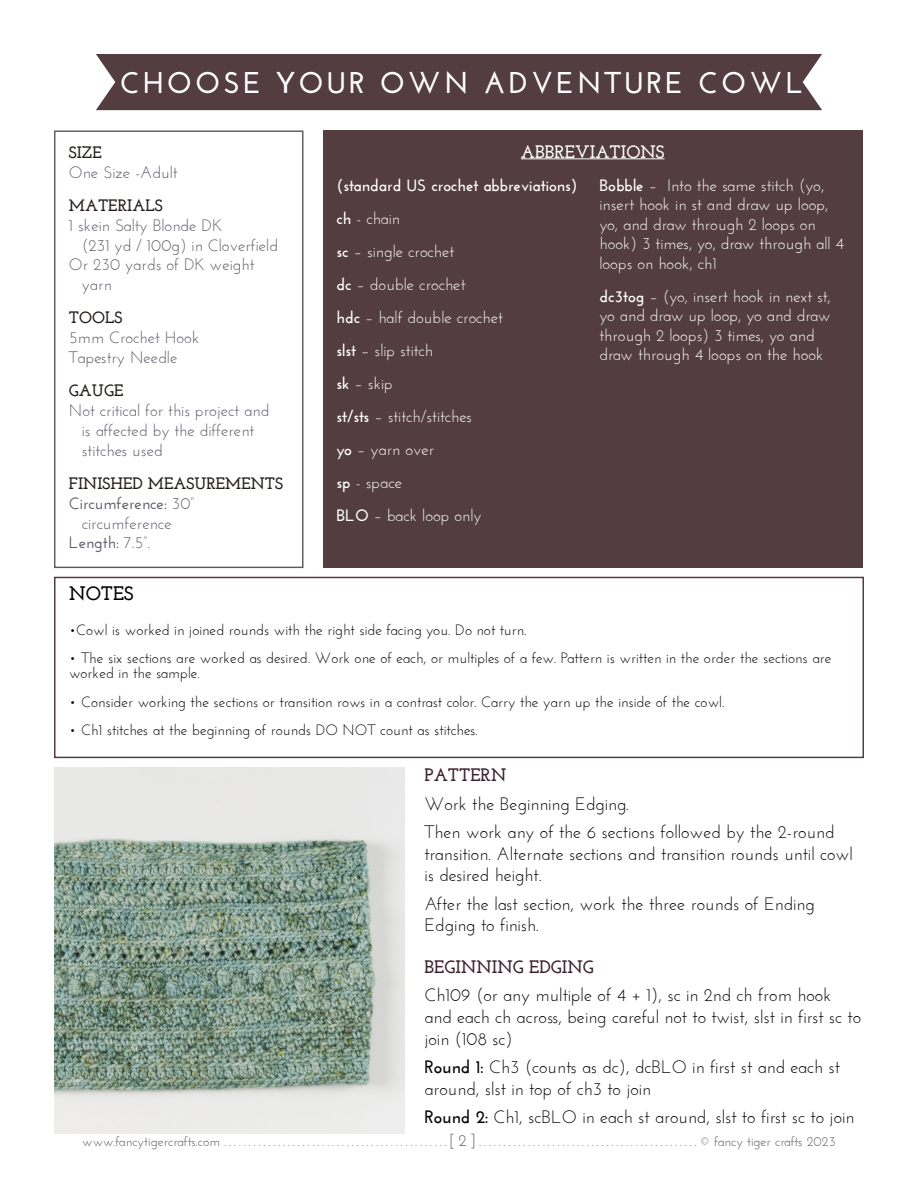
<style>
.page{position:relative;width:918px;height:1188px;background:#fff}
.page>*{position:absolute;margin:0;border:0;box-sizing:border-box;transform-origin:0 0}
.Page_Heading{font:700 30px "Josefin Sans";letter-spacing:.1em;color:#fff}
.Notes_Header{font:700 19.5px "Josefin Slab";color:#000}
.Pattern_Text{font:18px/21.6px "Josefin Sans";color:#040503}
.Section_Header{font:700 18px "Josefin Slab";color:#3c202c}
.Abbreviation_Header{font:700 18px "Josefin Slab";color:#fff}
.Abbreviation{font:16.5px/19.5px "Josefin Sans";color:#fff}
.Info_Text{font:16.5px/19.8px "Josefin Sans";color:#585964}
.Info_Header{font:700 16.5px "Josefin Slab";color:#241e1b}
.Abbreviation-2{font:700 16.5px "Josefin Sans";color:#fff}
.Info_Text-2{font:600 16.5px "Josefin Sans";color:#585964}
.Notes{font:15px/15px "Josefin Sans";color:#000}
.t1{font:13.5px "Josefin Sans";color:#585964}
.s1{font-weight:600}
.s2{font-weight:400}
.s3{font-weight:700}
.s4{font-size:16.5px}
</style>
<div class="page">
<div style="left:96px;top:54px;width:726px;height:56px;background:#533d40"></div>
<div style="left:54px;top:131px;width:249px;height:437px;border:1px solid #585964"></div>
<div style="left:323px;top:130px;width:539px;height:438px;background:#533d40"></div>
<hr style="left:521px;top:158px;width:144px;height:1px;background:#fff">
<div style="left:54px;top:577px;width:810px;height:181px;border:2px solid #533d40"></div>
<img style="left:54px;top:768px;width:351px;height:366px">
<p class="Page_Heading" style="left:120px;top:65px;width:685px">CHOOSE YOUR OWN ADVENTURE COWL</p>
<p class="Info_Header" style="left:69px;top:142px;width:34px">SIZE</p>
<p class="Info_Text" style="left:69px;top:162px;width:110px">One Size -Adult</p>
<p class="Info_Header" style="left:69px;top:196px;width:95px">MATERIALS</p>
<p class="Info_Text" style="left:82px;top:215px;width:198px;text-indent:-13px">1 skein Salty Blonde DK<br>(231 yd / 100g) in Cloverfield</p>
<p class="Info_Text" style="left:82px;top:255px;width:174px;text-indent:-13px">Or 230 yards of DK weight yarn</p>
<p class="Info_Header" style="left:69px;top:308px;width:55px">TOOLS</p>
<p class="Info_Text" style="left:69px;top:327px;width:132px">5mm Crochet Hook</p>
<p class="Info_Text" style="left:69px;top:347px;width:110px">Tapestry Needle</p>
<p class="Info_Header" style="left:69px;top:381px;width:56px">GAUGE</p>
<p class="Info_Text" style="left:82px;top:400px;width:189px;text-indent:-13px">Not critical for this project and is affected by the different stitches used</p>
<p class="Info_Header" style="left:69px;top:474px;width:216px">FINISHED MEASUREMENTS</p>
<p class="Info_Text" style="left:82px;top:493px;width:114px;text-indent:-13px"><span class="s1">Circumference:</span> 30” circumference</p>
<p class="Info_Text-2" style="left:69px;top:533px;width:83px">Length: <span class="s2">7.5”.</span></p>
<p class="Abbreviation_Header" style="left:521px;top:141px;width:145px">ABBREVIATIONS</p>
<p class="Abbreviation-2" style="left:336px;top:175px;width:243px">(standard US crochet abbreviations)</p>
<p class="Abbreviation" style="left:336px;top:208px;width:65px"><span class="s3">ch</span> - chain</p>
<p class="Abbreviation" style="left:336px;top:241px;width:119px"><span class="s3">sc</span> – single crochet</p>
<p class="Abbreviation" style="left:336px;top:274px;width:131px"><span class="s3">dc</span> – double crochet</p>
<p class="Abbreviation" style="left:336px;top:307px;width:168px"><span class="s3">hdc</span> – half double crochet</p>
<p class="Abbreviation" style="left:336px;top:340px;width:98px"><span class="s3">slst</span> – slip stitch</p>
<p class="Abbreviation" style="left:336px;top:373px;width:58px"><span class="s3">sk</span> – skip</p>
<p class="Abbreviation" style="left:336px;top:406px;width:137px"><span class="s3">st/sts</span> – stitch/stitches</p>
<p class="Abbreviation" style="left:336px;top:439px;width:99px"><span class="s3">yo</span> – yarn over</p>
<p class="Abbreviation" style="left:336px;top:472px;width:67px"><span class="s3">sp</span> - space</p>
<p class="Abbreviation" style="left:336px;top:505px;width:147px"><span class="s3">BLO</span> – back loop only</p>
<p class="Abbreviation" style="left:599px;top:175px;width:246px"><span class="s3">Bobble</span> – Into the same stitch (yo, insert hook in st and draw up loop, yo, and draw through 2 loops on hook) 3 times, yo, draw through all 4 loops on hook, ch1</p>
<p class="Abbreviation" style="left:599px;top:286px;width:233px"><span class="s3">dc3tog</span> – (yo, insert hook in next st, yo and draw up loop, yo and draw through 2 loops) 3 times, yo and draw through 4 loops on the hook</p>
<p class="Notes_Header" style="left:69px;top:581px;width:66px">NOTES</p>
<p class="Notes" style="left:69px;top:622px;width:459px">•Cowl is worked in joined rounds with the right side facing you. Do not turn.</p>
<p class="Notes" style="left:69px;top:651px;width:764px">• The six sections are worked as desired. Work one of each, or multiples of a few. Pattern is written in the order the sections are worked in the sample.</p>
<p class="Notes" style="left:69px;top:694px;width:657px">• Consider working the sections or transition rows in a contrast color. Carry the yarn up the inside of the cowl.</p>
<p class="Notes" style="left:69px;top:723px;width:410px">• Ch1 stitches at the beginning of rounds DO NOT count as stitches.</p>
<p class="Section_Header" style="left:424px;top:765px;width:83px">PATTERN</p>
<p class="Pattern_Text" style="left:424px;top:793px;width:206px">Work the Beginning Edging.</p>
<p class="Pattern_Text" style="left:424px;top:821px;width:430px">Then work any of the 6 sections followed by the 2-round transition. Alternate sections and transition rounds until cowl is desired height.</p>
<p class="Pattern_Text" style="left:424px;top:892px;width:392px">After the last section, work the three rounds of Ending<br>Edging to finish.</p>
<p class="Section_Header" style="left:424px;top:956px;width:171px">BEGINNING EDGING</p>
<p class="Pattern_Text" style="left:424px;top:984px;width:438px">Ch109 (or any multiple of 4 + 1), sc in 2nd ch from hook and each ch across, being careful not to twist, slst in first sc to join (108 sc)</p>
<p class="Pattern_Text" style="left:424px;top:1056px;width:417px"><span class="s3">Round 1:</span> Ch3 (counts as dc), dcBLO in first st and each st around, slst in top of ch3 to join</p>
<p class="Pattern_Text" style="left:424px;top:1106px;width:431px"><span class="s3">Round 2:</span> Ch1, scBLO in each st around, slst to first sc to join</p>
<p class="t1" style="left:82px;top:1133px;width:755px">www.fancytigercrafts.com ..............................................<span class="s4">[2]</span>.............................................© fancy tiger crafts 2023</p>
</div>
